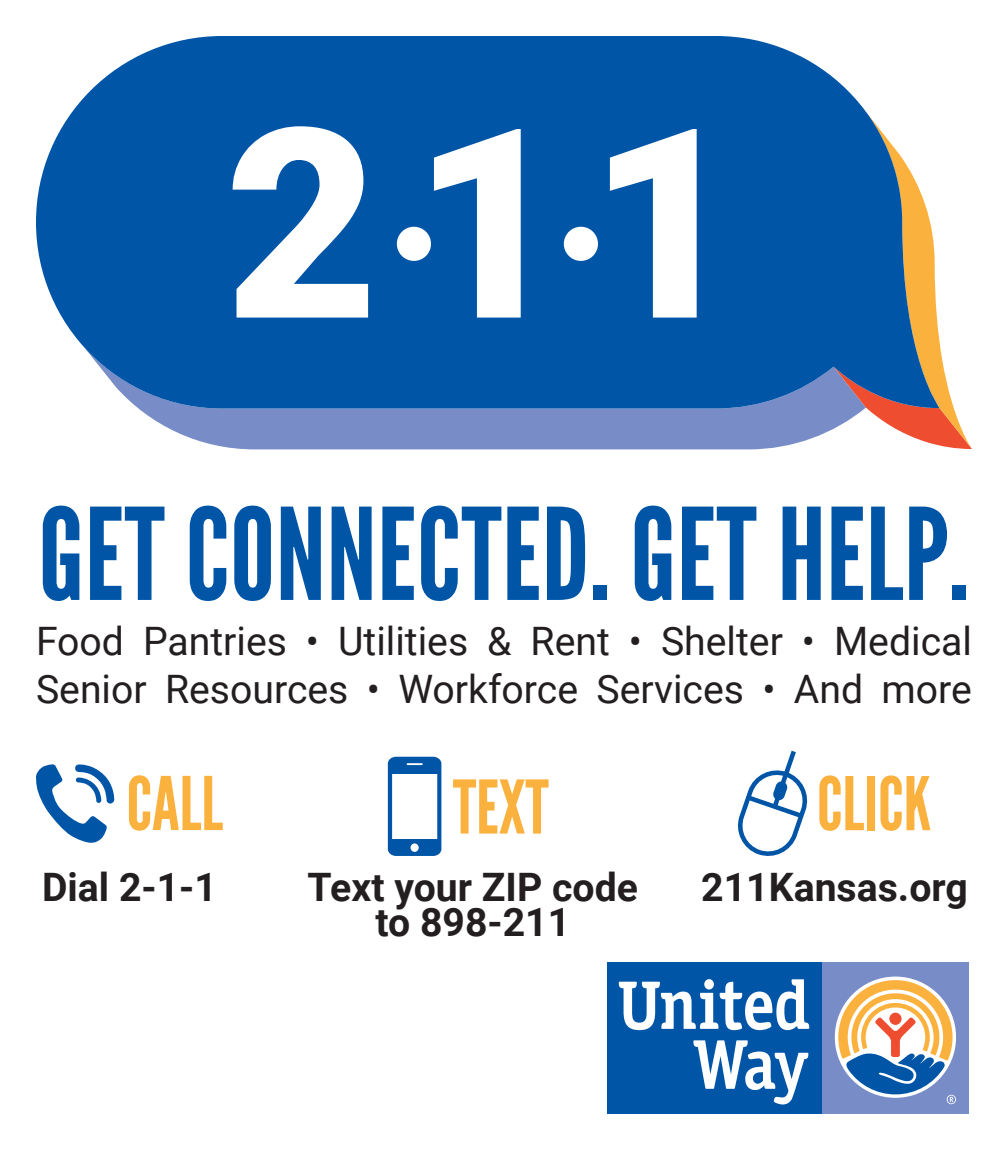
<style>
.page{position:relative;width:1008px;height:1152px;background:#fff}
.page>*{position:absolute;margin:0;border:0;box-sizing:border-box;transform-origin:0 0}
.t1{font:127.2px "League Gothic";letter-spacing:.005em;color:#0155a7}
.t2{font:73.6px "League Gothic";color:#fbb13d}
.t3{font:39.2px/47.2px "Roboto";color:#231f20}
.t4{font:700 39.2px/34.8px "Roboto";color:#231f20;text-align:center}
</style>
<div class="page">
<svg style="left:139px;top:409px;width:695px;height:40px;background:#8195cb"></svg>
<svg style="left:834px;top:346px;width:138px;height:103px"></svg>
<svg style="left:36px;top:36px;width:904px;height:373px;background:#2268ad"></svg>
<svg style="left:233px;top:126px;width:135px;height:192px"></svg>
<svg style="left:434px;top:129px;width:87px;height:189px"></svg>
<svg style="left:610px;top:129px;width:87px;height:189px"></svg>
<div style="left:397px;top:227px;width:34px;height:34px;background:#fff;border-radius:17px"></div>
<div style="left:564px;top:227px;width:34px;height:34px;background:#fff;border-radius:17px"></div>
<div style="left:822px;top:962px;width:147px;height:152px;background:#788dc7"></div>
<div style="left:608px;top:962px;width:214px;height:152px;background:#0155a7"></div>
<svg style="left:693px;top:1040px;width:115px;height:65px"></svg>
<svg style="left:619px;top:979px;width:190px;height:51px"></svg>
<svg style="left:838px;top:980px;width:118px;height:124px"></svg>
<svg style="left:36px;top:764px;width:78px;height:79px"></svg>
<svg style="left:738px;top:751px;width:70px;height:105px"></svg>
<svg style="left:388px;top:757px;width:53px;height:99px"></svg>
<h1 class="t1" style="left:39px;top:479px;width:932px">GET CONNECTED. GET HELP.</h1>
<p class="t3" style="left:36px;top:616px;width:938px">Food Pantries • Utilities &amp; Rent • Shelter • Medical<br>Senior Resources • Workforce Services • And more</p>
<h2 class="t2" style="left:127px;top:760px;width:98px">CALL</h2>
<p class="t4" style="left:42px;top:868px;width:176px">Dial 2-1-1</p>
<h2 class="t2" style="left:453px;top:764px;width:97px">TEXT</h2>
<p class="t4" style="left:308px;top:868px;width:332px">Text your ZIP code to 898-211</p>
<h2 class="t2" style="left:817px;top:760px;width:116px">CLICK</h2>
<p class="t4" style="left:701px;top:868px;width:268px">211Kansas.org</p>
</div>
